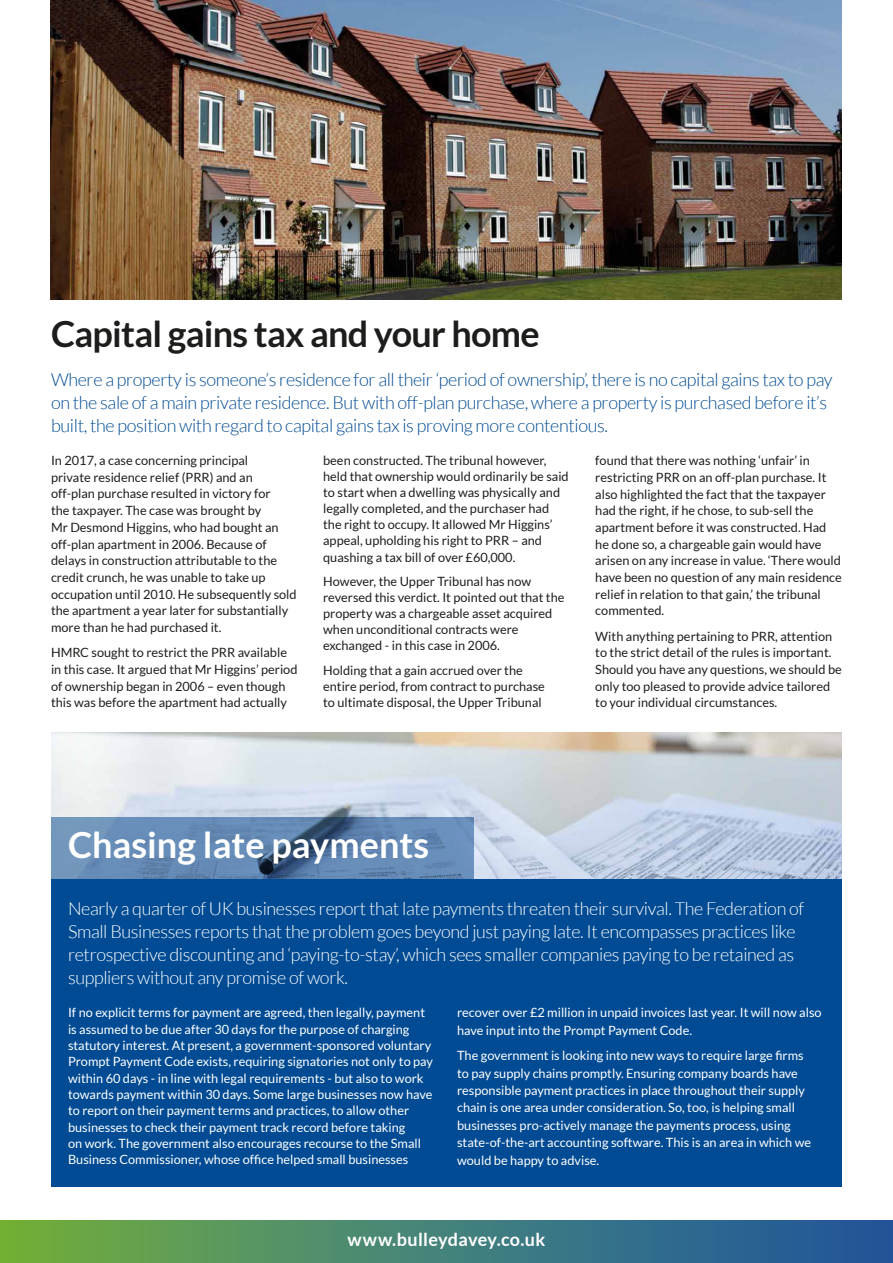
<style>
.page{position:relative;width:893px;height:1263px;background:#fff}
.page>*{position:absolute;margin:0;border:0;box-sizing:border-box;transform-origin:0 0}
.t1{font:700 36px "Lato";letter-spacing:-.02em;color:#1d1d1b}
.t2{font:700 36px "Lato";color:#fff}
.t3{font:300 18px/23.1px "Lato";letter-spacing:-.02em;color:#fff}
.t4{font:300 18px/22.8px "Lato";letter-spacing:-.02em;color:#004b93}
.t5{font:700 18px "Lato";letter-spacing:.015em;color:#fff}
.t6{font:12.75px/16.6px "Lato";color:#1d1d1b}
.t7{font:12.75px/16.4px "Lato";color:#fff}
</style>
<div class="page">
<img style="left:51px;top:733px;width:791px;height:146px">
<div style="left:51px;top:879px;width:791px;height:307px;background:#004b93"></div>
<svg style="left:0;top:1220px;width:893px;height:43px;background:#468173"></svg>
<svg style="left:51px;top:817px;width:422px;height:62px;background:#6084ae"></svg>
<img style="left:51px;top:0;width:791px;height:299px">
<h1 class="t1" style="left:51px;top:313px;width:490px">Capital gains tax and your home</h1>
<p class="t4" style="left:51px;top:369px;width:783px">Where a property is someone’s residence for all their ‘period of ownership’, there is no capital gains tax to pay on the sale of a main private residence. But with off-plan purchase, where a property is purchased before it’s built, the position with regard to capital gains tax is proving more contentious.</p>
<p class="t6" style="left:51px;top:452px;width:247px">In 2017, a case concerning principal<br>private residence relief (PRR) and an off-plan purchase resulted in victory for<br>the taxpayer. The case was brought by<br>Mr Desmond Higgins, who had bought an off-plan apartment in 2006. Because of delays in construction attributable to the credit crunch, he was unable to take up occupation until 2010. He subsequently sold the apartment a year later for substantially more than he had purchased it.</p>
<p class="t6" style="left:51px;top:644px;width:248px">HMRC sought to restrict the PRR available in this case. It argued that Mr Higgins’ period of ownership began in 2006 – even though this was before the apartment had actually</p>
<p class="t6" style="left:595px;top:452px;width:248px">found that there was nothing ‘unfair’ in restricting PRR on an off-plan purchase. It also highlighted the fact that the taxpayer had the right, if he chose, to sub-sell the apartment before it was constructed. Had he done so, a chargeable gain would have arisen on any increase in value. ‘There would have been no question of any main residence relief in relation to that gain,’ the tribunal commented.</p>
<p class="t6" style="left:595px;top:628px;width:248px">With anything pertaining to PRR, attention to the strict detail of the rules is important.<br>Should you have any questions, we should be only too pleased to provide advice tailored to your individual circumstances.</p>
<p class="t6" style="left:323px;top:452px;width:247px;line-height:16px">been constructed. The tribunal however, held that ownership would ordinarily be said to start when a dwelling was physically and legally completed, and the purchaser had the right to occupy. It allowed Mr Higgins’ appeal, upholding his right to PRR – and quashing a tax bill of over £60,000.</p>
<p class="t6" style="left:323px;top:573px;width:243px;line-height:16px">However, the Upper Tribunal has now reversed this verdict. It pointed out that the property was a chargeable asset acquired when unconditional contracts were exchanged - in this case in 2006.</p>
<p class="t6" style="left:323px;top:662px;width:223px;line-height:16px">Holding that a gain accrued over the entire period, from contract to purchase to ultimate disposal, the Upper Tribunal</p>
<h1 class="t2" style="left:68px;top:824px;width:363px">Chasing late payments</h1>
<p class="t3" style="left:68px;top:897px;width:738px">Nearly a quarter of UK businesses report that late payments threaten their survival. The Federation of Small Businesses reports that the problem goes beyond just paying late. It encompasses practices like retrospective discounting and ‘paying-to-stay’, which sees smaller companies paying to be retained as suppliers without any promise of work.</p>
<p class="t7" style="left:68px;top:1004px;width:367px">If no explicit terms for payment are agreed, then legally, payment is assumed to be due after 30 days for the purpose of charging statutory interest. At present, a government-sponsored voluntary Prompt Payment Code exists, requiring signatories not only to pay within 60 days - in line with legal requirements - but also to work towards payment within 30 days. Some large businesses now have to report on their payment terms and practices, to allow other businesses to check their payment track record before taking<br>on work. The government also encourages recourse to the Small Business Commissioner, whose office helped small businesses</p>
<p class="t7" style="left:457px;top:1004px;width:366px;line-height:17.4px">recover over £2 million in unpaid invoices last year. It will now also have input into the Prompt Payment Code.</p>
<p class="t7" style="left:457px;top:1047px;width:356px;line-height:17.4px">The government is looking into new ways to require large firms to pay supply chains promptly. Ensuring company boards have responsible payment practices in place throughout their supply chain is one area under consideration. So, too, is helping small businesses pro-actively manage the payments process, using state-of-the-art accounting software. This is an area in which we would be happy to advise.</p>
<h2 class="t5" style="left:348px;top:1229px;width:199px">www.bulleydavey.co.uk</h2>
</div>
